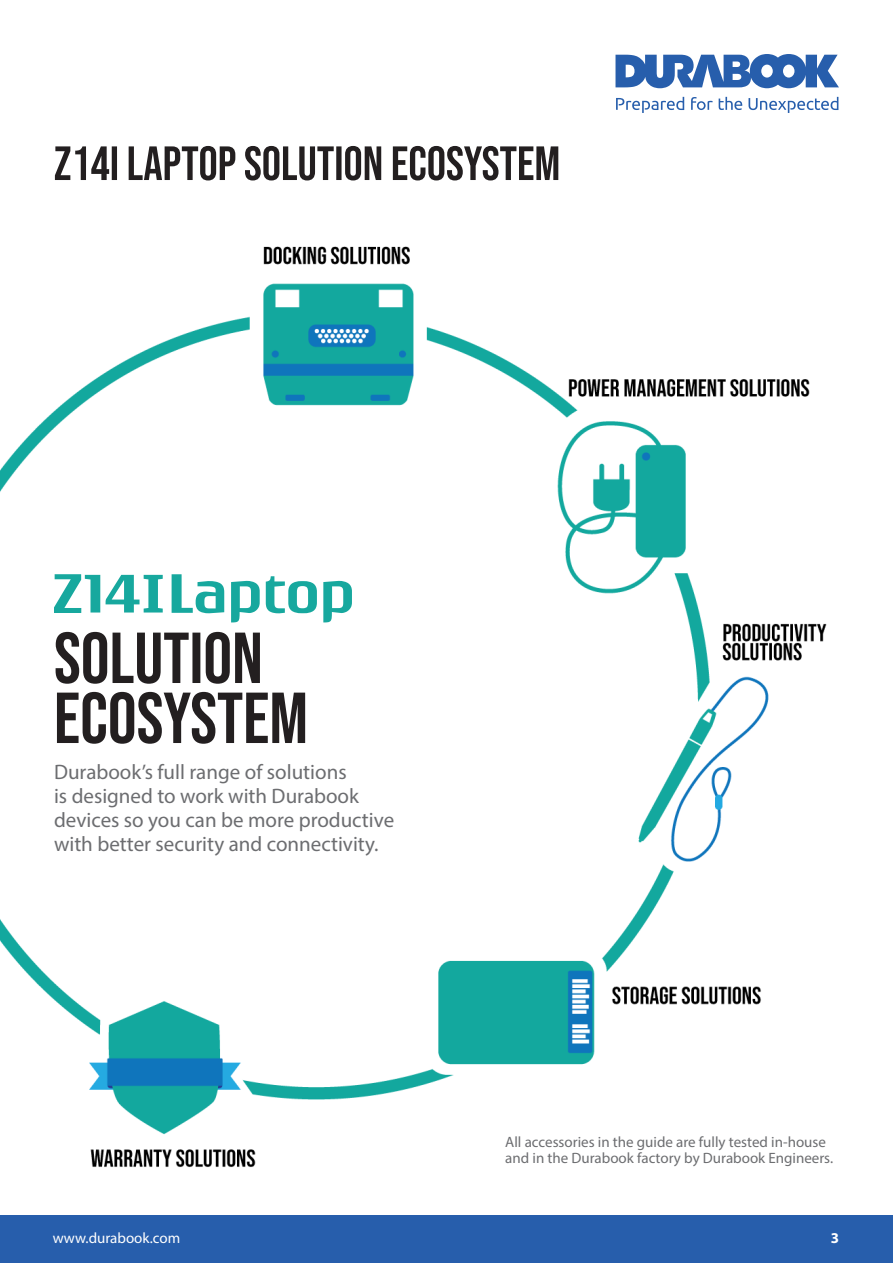
<style>
.page{position:relative;width:893px;height:1263px;background:#fff}
.page>*{position:absolute;margin:0;border:0;box-sizing:border-box;transform-origin:0 0}
.t1{font:500 58.8px "Rogue Sans Ext W00";color:#17a89e}
.t2{font:21px/24px "Myriad Pro";color:#6c6d70}
.t3{font:15px/16.5px "Myriad Pro";color:#6c6d70}
.t4{font:15px "Myriad Pro";color:#fff}
.t5{font:700 15px "Myriad Pro";color:#fff}
</style>
<div class="page">
<svg style="left:615px;top:54px;width:224px;height:34px"></svg>
<svg style="left:719px;top:97px;width:23px;height:13px"></svg>
<svg style="left:691px;top:97px;width:22px;height:13px"></svg>
<svg style="left:616px;top:97px;width:68px;height:16px"></svg>
<svg style="left:748px;top:97px;width:90px;height:16px"></svg>
<div style="left:0;top:1215px;width:893px;height:48px;background:#275eac"></div>
<img style="left:0;top:246px;width:827px;height:922px">
<svg style="left:57px;top:692px;width:248px;height:52px"></svg>
<svg style="left:56px;top:632px;width:204px;height:52px"></svg>
<svg style="left:172px;top:574px;width:180px;height:48px"></svg>
<svg style="left:55px;top:146px;width:503px;height:34px"></svg>
<svg style="left:85px;top:575px;width:15px;height:37px"></svg>
<svg style="left:106px;top:575px;width:57px;height:37px"></svg>
<h1 class="t1" style="left:52px;top:559px;width:33px">Z</h1>
<p class="t2" style="left:54px;top:759px;width:342px">Durabook’s full range of solutions<br>is designed to work with Durabook devices so you can be more productive with better security and connectivity.</p>
<p class="t3" style="left:505px;top:1133px;width:329px">All accessories in the guide are fully tested in-house and in the Durabook factory by Durabook Engineers.</p>
<p class="t4" style="left:53px;top:1228px;width:129px">www.durabook.com</p>
<p class="t5" style="left:831px;top:1228px;width:10px">3</p>
</div>
